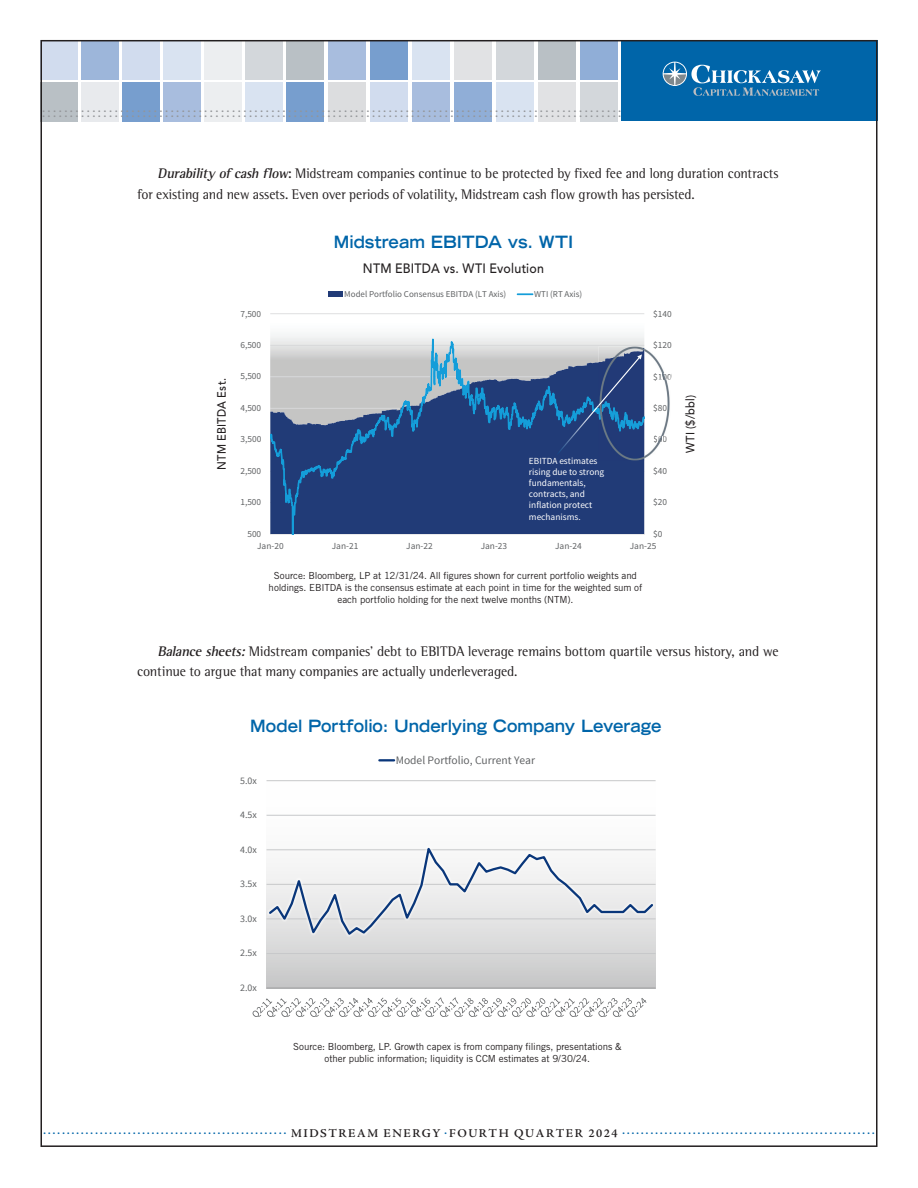
<style>
.page{position:relative;width:918px;height:1188px;background:#fff}
.page>*{position:absolute;margin:0;border:0;box-sizing:border-box;transform-origin:0 0}
.t1{font:700 expanded 16.95px "Trade Gothic LT Std";color:#0065a9;scale:.92 1}
.t2{font:15px "AG Book Rounded";color:#939598}
.t3{font:15px "AG Book Rounded";color:#0065a9}
.PG2_10-10_Body_Rest{font:14.25px/21px "Rotis Semi Serif";letter-spacing:-.005em;color:#231f20;scale:.96 1}
.PG2_10-10_Body_Rest-2{font:14.25px/20.4px "Rotis Semi Serif";letter-spacing:-.005em;color:#231f20}
.t4{font:500 13.5px "Avenir LT Std";letter-spacing:.015em;color:#231f20;scale:.92 1}
.t5{font:500 12px "Avenir LT Std";letter-spacing:.02em;color:#231f20;scale:.92 1}
.t6{font:11.55px "Source Sans Pro";color:#606264}
.t7{font:9.9px "Source Sans Pro";color:#606264}
.t8{font:9.75px/12px "Trade Gothic LT Std";letter-spacing:-.01em;color:#231f20;text-align:center}
.t9{font:9.3px "Source Sans Pro";color:#606264}
.t10{font:9.3px/11.2px "Source Sans Pro";color:#fff}
.t11{font:9px "Source Sans Pro";color:#606264}
.s1{font-weight:700;font-style:italic}
.s2{font-weight:700}
.s3{color:#6e7a85}
.s4{color:#666b71}
</style>
<div class="page">
<div style="left:287px;top:40px;width:37px;height:40px;background:#b9c0c5"></div>
<div style="left:287px;top:82px;width:37px;height:40px;background:#779ece"></div>
<div style="left:246px;top:40px;width:37px;height:40px;background:#d3d7db"></div>
<div style="left:246px;top:82px;width:37px;height:40px;background:#d9e3f1"></div>
<div style="left:205px;top:40px;width:37px;height:40px;background:#eceef0"></div>
<div style="left:205px;top:82px;width:37px;height:40px;background:#eceef0"></div>
<div style="left:164px;top:40px;width:37px;height:40px;background:#d9e3f1"></div>
<div style="left:164px;top:82px;width:37px;height:40px;background:#a8bdde"></div>
<div style="left:123px;top:40px;width:37px;height:40px;background:#d1dcee"></div>
<div style="left:123px;top:82px;width:37px;height:40px;background:#779ece"></div>
<div style="left:82px;top:40px;width:37px;height:40px;background:#9db6da"></div>
<div style="left:82px;top:82px;width:37px;height:40px;background:#e8eaed"></div>
<div style="left:40px;top:40px;width:38px;height:40px;background:#d1dcee"></div>
<div style="left:40px;top:82px;width:38px;height:40px;background:#b9c0c5"></div>
<div style="left:328px;top:40px;width:38px;height:40px;background:#a8bdde"></div>
<div style="left:328px;top:82px;width:38px;height:40px;background:#dcdddf"></div>
<div style="left:370px;top:40px;width:38px;height:40px;background:#779ece"></div>
<div style="left:370px;top:82px;width:38px;height:40px;background:#d1dcee"></div>
<div style="left:412px;top:40px;width:38px;height:40px;background:#d9e3f1"></div>
<div style="left:412px;top:82px;width:38px;height:40px;background:#a8bdde"></div>
<div style="left:454px;top:40px;width:38px;height:40px;background:#e1e2e4"></div>
<div style="left:454px;top:82px;width:38px;height:40px;background:#90aed7"></div>
<div style="left:496px;top:40px;width:38px;height:40px;background:#d3d7db"></div>
<div style="left:496px;top:82px;width:38px;height:40px;background:#d9e3f1"></div>
<div style="left:538px;top:40px;width:38px;height:40px;background:#b9c0c5"></div>
<div style="left:538px;top:82px;width:38px;height:40px;background:#e1e2e4"></div>
<div style="left:580px;top:40px;width:38px;height:40px;background:#90aed7"></div>
<div style="left:580px;top:82px;width:38px;height:40px;background:#d3d7db"></div>
<div style="left:621px;top:40px;width:257px;height:82px;background:#0065a9"></div>
<svg style="left:663px;top:62px;width:158px;height:34px"></svg>
<div style="left:270px;top:334px;width:374px;height:5px;background:#f3f4f4"></div>
<hr style="left:270px;top:314px;width:374px;height:1px;background:#c7c8ca">
<svg style="left:270px;top:339px;width:375px;height:196px;background:#526a94"></svg>
<div style="left:328px;top:292px;width:15px;height:5px;background:#213b77"></div>
<svg style="left:517px;top:293px;width:16px;height:2px"></svg>
<img style="left:599px;top:346px;width:71px;height:115px">
<img style="left:644px;top:377px;width:1px;height:63px">
<img style="left:599px;top:348px;width:45px;height:70px">
<img style="left:599px;top:406px;width:40px;height:26px">
<svg style="left:654px;top:435px;width:13px;height:8px"></svg>
<svg style="left:654px;top:404px;width:13px;height:8px"></svg>
<svg style="left:654px;top:373px;width:16px;height:8px"></svg>
<svg style="left:654px;top:346px;width:16px;height:3px"></svg>
<img style="left:556px;top:405px;width:43px;height:1px">
<svg style="left:556px;top:406px;width:43px;height:49px;background:#234a85"></svg>
<img style="left:599px;top:354px;width:43px;height:52px">
<svg style="left:267px;top:781px;width:389px;height:207px"></svg>
<hr style="left:267px;top:953px;width:389px;height:1px;background:#c7c8ca">
<hr style="left:267px;top:815px;width:389px;height:1px;background:#c7c8ca">
<hr style="left:267px;top:780px;width:389px;height:1px;background:#c7c8ca">
<hr style="left:267px;top:988px;width:389px;height:1px;background:#9d9e9f">
<svg style="left:267px;top:842px;width:388px;height:96px"></svg>
<svg style="left:253px;top:997px;width:394px;height:20px"></svg>
<svg style="left:379px;top:759px;width:15px;height:2px"></svg>
<p class="t2" style="left:42px;top:98px;width:581px">........................................................................................................</p>
<p class="t2" style="left:42px;top:103px;width:581px">........................................................................................................</p>
<p class="PG2_10-10_Body_Rest" style="left:137px;top:162px;width:670px;text-indent:20px"><span class="s1">Durability of cash flow</span><span class="s2">:</span> Midstream companies continue to be protected by fixed fee and long duration contracts for existing and new assets. Even over periods of volatility, Midstream cash flow growth has persisted.</p>
<p class="t1" style="left:334px;top:231px;width:262px">Midstream EBITDA vs. WTI</p>
<p class="t4" style="left:363px;top:261px;width:198px">NTM EBITDA vs. WTI Evolution</p>
<p class="t5" style="left:215px;top:470px;width:101px;rotate:-90deg">NTM EBITDA Est.</p>
<p class="t11" style="left:344px;top:288px;width:163px">Model Portfolio Consensus EBITDA (LT Axis)</p>
<p class="t11" style="left:534px;top:288px;width:49px">WTI (RT Axis)</p>
<p class="t9" style="left:240px;top:308px;width:22px">7,500</p>
<p class="t9" style="left:653px;top:308px;width:20px">$140</p>
<p class="t9" style="left:240px;top:339px;width:22px">6,500</p>
<p class="t9" style="left:653px;top:339px;width:20px">$120</p>
<p class="t9" style="left:240px;top:371px;width:22px">5,500</p>
<p class="t9" style="left:653px;top:371px;width:20px">$1<span class="s3">0</span>0</p>
<p class="t9" style="left:240px;top:402px;width:22px">4,500</p>
<p class="t9" style="left:653px;top:402px;width:15px">$80</p>
<p class="t9" style="left:240px;top:434px;width:22px">3,500</p>
<p class="t9" style="left:653px;top:434px;width:15px">$6<span class="s4">0</span></p>
<p class="t9" style="left:240px;top:465px;width:22px">2,500</p>
<p class="t9" style="left:240px;top:497px;width:22px">1,500</p>
<p class="t10" style="left:529px;top:455px;width:77px">EBITDA estimates rising due to strong fundamentals, contracts, and inflation protect mechanisms.</p>
<p class="t9" style="left:653px;top:465px;width:15px">$40</p>
<p class="t9" style="left:653px;top:497px;width:15px">$20</p>
<p class="t9" style="left:247px;top:528px;width:15px">500</p>
<p class="t9" style="left:653px;top:528px;width:11px">$0</p>
<p class="t9" style="left:257px;top:541px;width:28px">Jan-20</p>
<p class="t9" style="left:332px;top:541px;width:28px">Jan-21</p>
<p class="t9" style="left:406px;top:541px;width:28px">Jan-22</p>
<p class="t9" style="left:481px;top:541px;width:28px">Jan-23</p>
<p class="t9" style="left:555px;top:541px;width:28px">Jan-24</p>
<p class="t9" style="left:630px;top:541px;width:28px">Jan-25</p>
<p class="t8" style="left:269px;top:570px;width:375px">Source: Bloomberg, LP at 12/31/24. All figures shown for current portfolio weights and holdings. EBITDA is the consensus estimate at each point in time for the weighted sum of each portfolio holding for the next twelve months (NTM).</p>
<p class="t5" style="left:683px;top:453px;width:65px;rotate:-90deg">WTI ($/bbl)</p>
<p class="PG2_10-10_Body_Rest-2" style="left:137px;top:641px;width:643px;text-indent:20px"><span class="s1">Balance sheets:</span> Midstream companies’ debt to EBITDA leverage remains bottom quartile versus history, and we continue to argue that many companies are actually underleveraged.</p>
<p class="t1" style="left:250px;top:714px;width:449px">Model Portfolio: Underlying Company Leverage</p>
<p class="t7" style="left:240px;top:774px;width:18px">5.0x</p>
<p class="t7" style="left:240px;top:809px;width:18px">4.5x</p>
<p class="t7" style="left:240px;top:843px;width:18px">4.0x</p>
<p class="t7" style="left:240px;top:878px;width:18px">3.5x</p>
<p class="t7" style="left:240px;top:912px;width:18px">3.0x</p>
<p class="t7" style="left:240px;top:947px;width:18px">2.5x</p>
<p class="t7" style="left:240px;top:982px;width:18px">2.0x</p>
<p class="t6" style="left:396px;top:753px;width:141px">Model Portfolio, Current Year</p>
<p class="t8" style="left:293px;top:1041px;width:330px">Source: Bloomberg, LP. Growth capex is from company filings, presentations &amp; other public information; liquidity is CCM estimates at 9/30/24.</p>
<p class="t3" style="left:43px;top:1120px;width:833px">.................................................... <sub>MIDSTREAM</sub> <sub>ENERGY</sub> .<sub>FOURTH</sub> <sub>QUARTER</sub> <sub>2024</sub> ......................................................</p>
</div>
